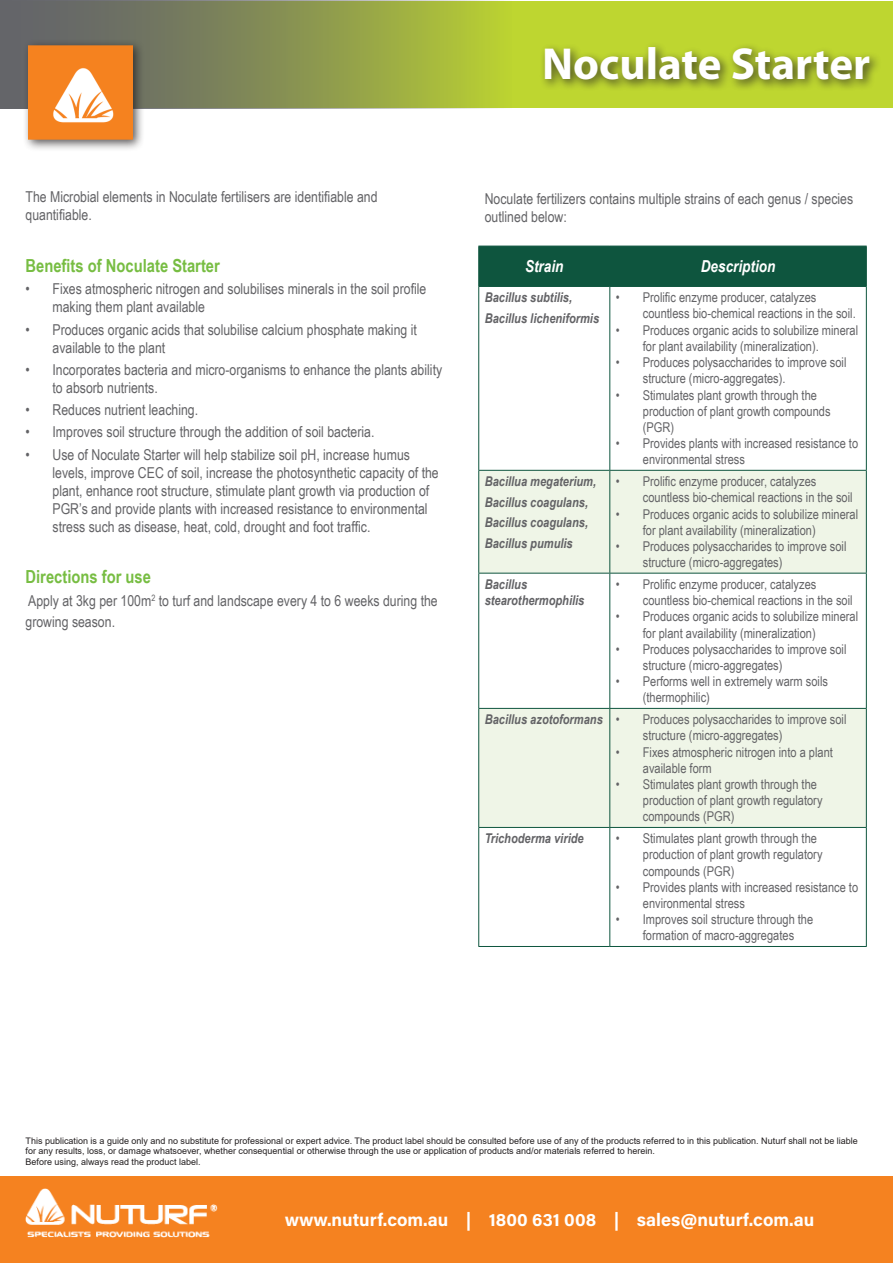
<style>
.page{position:relative;width:893px;height:1263px;background:#fff}
.page>*{position:absolute;margin:0;border:0;box-sizing:border-box;transform-origin:0 0}
.t1{font:700 45px "Myriad Pro";color:#fff}
.t2{font:700 18px "Acumin Pro";color:#fff}
.t3{font:700 18px "Arial Narrow";color:#77bd42}
.t4{font:italic 700 16.5px "Arial Narrow";color:#fff}
.t5{font:15px/18px "Arial Narrow";color:#636366}
.t6{font:13.5px/16.2px "Arial Narrow";color:#636366}
.t7{font:italic 700 13.5px/16.2px "Arial Narrow";color:#636366}
.t8{font:9px/10.8px "Arial";color:#231f20}
</style>
<div class="page">
<div style="left:0;top:1px;width:893px;height:107px;background:#bed630"></div>
<div style="left:0;top:0;width:512px;height:109px;background:linear-gradient(to right,#595770,#b3c936)"></div>
<div style="left:22px;top:39px;width:123px;height:112px;background:#231f20;opacity:.75"></div>
<img style="left:28px;top:45px;width:105px;height:95px">
<div style="left:539px;top:41px;width:343px;height:50px;background:#231f20;opacity:.75"></div>
<div style="left:479px;top:247px;width:387px;height:39px;background:#0e553e"></div>
<div style="left:479px;top:471px;width:387px;height:102px;background:#eff5e7"></div>
<div style="left:479px;top:709px;width:387px;height:118px;background:#eff5e7"></div>
<hr style="left:478px;top:246px;width:132px;height:1px;background:#0e553e">
<hr style="left:478px;top:246px;width:1px;height:40px;background:#0e553e">
<hr style="left:610px;top:246px;width:257px;height:1px;background:#0e553e">
<hr style="left:609px;top:246px;width:1px;height:40px;background:#0e553e">
<hr style="left:866px;top:246px;width:1px;height:40px;background:#0e553e">
<hr style="left:478px;top:286px;width:132px;height:1px;background:#0e553e">
<hr style="left:478px;top:287px;width:1px;height:183px;background:#0e553e">
<hr style="left:610px;top:286px;width:257px;height:1px;background:#0e553e">
<hr style="left:609px;top:287px;width:1px;height:183px;background:#0e553e">
<hr style="left:866px;top:287px;width:1px;height:183px;background:#0e553e">
<hr style="left:478px;top:470px;width:132px;height:1px;background:#0e553e">
<hr style="left:478px;top:471px;width:1px;height:102px;background:#0e553e">
<hr style="left:610px;top:470px;width:257px;height:1px;background:#0e553e">
<hr style="left:609px;top:471px;width:1px;height:102px;background:#0e553e">
<hr style="left:866px;top:471px;width:1px;height:102px;background:#0e553e">
<hr style="left:478px;top:573px;width:132px;height:1px;background:#0e553e">
<hr style="left:478px;top:573px;width:1px;height:135px;background:#0e553e">
<hr style="left:610px;top:573px;width:257px;height:1px;background:#0e553e">
<hr style="left:609px;top:573px;width:1px;height:135px;background:#0e553e">
<hr style="left:866px;top:573px;width:1px;height:135px;background:#0e553e">
<hr style="left:478px;top:708px;width:132px;height:1px;background:#0e553e">
<hr style="left:478px;top:709px;width:1px;height:118px;background:#0e553e">
<hr style="left:610px;top:708px;width:257px;height:1px;background:#0e553e">
<hr style="left:609px;top:709px;width:1px;height:118px;background:#0e553e">
<hr style="left:866px;top:709px;width:1px;height:118px;background:#0e553e">
<hr style="left:478px;top:827px;width:132px;height:1px;background:#0e553e">
<hr style="left:478px;top:828px;width:1px;height:118px;background:#0e553e">
<hr style="left:610px;top:827px;width:257px;height:1px;background:#0e553e">
<hr style="left:609px;top:828px;width:1px;height:118px;background:#0e553e">
<hr style="left:866px;top:828px;width:1px;height:118px;background:#0e553e">
<hr style="left:478px;top:946px;width:132px;height:1px;background:#0e553e">
<hr style="left:610px;top:946px;width:257px;height:1px;background:#0e553e">
<div style="left:0;top:1176px;width:893px;height:87px;background:#f58220"></div>
<img style="left:26px;top:1189px;width:192px;height:48px">
<p class="t1" style="left:542px;top:34px;width:330px">Noculate Starter</p>
<p class="t5" style="left:26px;top:187px;width:354px">The Microbial elements in Noculate fertilisers are identifiable and quantifiable.</p>
<p class="t3" style="left:26px;top:252px;width:196px">Benefits of Noculate Starter</p>
<p class="t5" style="left:53px;top:279px;width:375px;text-indent:-27px">• Fixes atmospheric nitrogen and solubilises minerals in the soil profile making them plant available</p>
<p class="t5" style="left:53px;top:320px;width:366px;text-indent:-27px">• Produces organic acids that solubilise calcium phosphate making it available to the plant</p>
<p class="t5" style="left:53px;top:360px;width:391px;text-indent:-27px">• Incorporates bacteria and micro-organisms to enhance the plants ability to absorb nutrients.</p>
<p class="t5" style="left:26px;top:400px;width:174px">• Reduces nutrient leaching.</p>
<p class="t5" style="left:26px;top:422px;width:351px">• Improves soil structure through the addition of soil bacteria.</p>
<p class="t5" style="left:53px;top:445px;width:388px;text-indent:-27px">• Use of Noculate Starter will help stabilize soil pH, increase humus levels, improve CEC of soil, increase the photosynthetic capacity of the plant, enhance root structure, stimulate plant growth via production of PGR’s and provide plants with increased resistance to environmental stress such as disease, heat, cold, drought and foot traffic.</p>
<p class="t3" style="left:26px;top:563px;width:127px">Directions for use</p>
<p class="t5" style="left:26px;top:589px;width:414px;line-height:21.6px">Apply at 3kg per 100m<sup>2</sup> to turf and landscape every 4 to 6 weeks during the growing season.</p>
<p class="t5" style="left:485px;top:189px;width:370px">Noculate fertilizers contains multiple strains of each genus / species outlined below:</p>
<p class="t4" style="left:525px;top:254px;width:40px">Strain</p>
<p class="t4" style="left:701px;top:254px;width:76px">Description</p>
<p class="t7" style="left:485px;top:289px;width:89px">Bacillus subtilis,</p>
<p class="t7" style="left:485px;top:309px;width:116px">Bacillus licheniformis</p>
<p class="t6" style="left:643px;top:289px;width:214px;text-indent:-27px">• Prolific enzyme producer, catalyzes countless bio-chemical reactions in the soil.</p>
<p class="t6" style="left:643px;top:321px;width:217px;text-indent:-27px">• Produces organic acids to solubilize mineral for plant availability (mineralization).</p>
<p class="t6" style="left:643px;top:354px;width:205px;text-indent:-27px">• Produces polysaccharides to improve soil structure (micro-aggregates).</p>
<p class="t6" style="left:643px;top:386px;width:189px;text-indent:-27px">• Stimulates plant growth through the production of plant growth compounds (PGR)</p>
<p class="t6" style="left:643px;top:435px;width:217px;text-indent:-27px">• Provides plants with increased resistance to environmental stress</p>
<p class="t7" style="left:485px;top:473px;width:113px">Bacillua megaterium,</p>
<p class="t7" style="left:485px;top:493px;width:105px">Bacillus coagulans,</p>
<p class="t7" style="left:485px;top:513px;width:105px">Bacillus coagulans,</p>
<p class="t7" style="left:485px;top:534px;width:89px">Bacillus pumulis</p>
<p class="t6" style="left:643px;top:473px;width:211px;text-indent:-27px">• Prolific enzyme producer, catalyzes countless bio-chemical reactions in the soil</p>
<p class="t6" style="left:643px;top:505px;width:217px;text-indent:-27px">• Produces organic acids to solubilize mineral for plant availability (mineralization)</p>
<p class="t6" style="left:643px;top:538px;width:205px;text-indent:-27px">• Produces polysaccharides to improve soil structure (micro-aggregates)</p>
<p class="t7" style="left:485px;top:575px;width:101px">Bacillus stearothermophilis</p>
<p class="t6" style="left:643px;top:576px;width:211px;text-indent:-27px">• Prolific enzyme producer, catalyzes countless bio-chemical reactions in the soil</p>
<p class="t6" style="left:643px;top:608px;width:217px;text-indent:-27px">• Produces organic acids to solubilize mineral for plant availability (mineralization)</p>
<p class="t6" style="left:643px;top:640px;width:205px;text-indent:-27px">• Produces polysaccharides to improve soil structure (micro-aggregates)</p>
<p class="t6" style="left:643px;top:673px;width:187px;text-indent:-27px">• Performs well in extremely warm soils (thermophilic)</p>
<p class="t7" style="left:485px;top:711px;width:120px">Bacillus azotoformans</p>
<p class="t6" style="left:643px;top:711px;width:205px;text-indent:-27px">• Produces polysaccharides to improve soil structure (micro-aggregates)</p>
<p class="t6" style="left:643px;top:743px;width:192px;text-indent:-27px">• Fixes atmospheric nitrogen into a plant available form</p>
<p class="t6" style="left:643px;top:776px;width:181px;text-indent:-27px">• Stimulates plant growth through the production of plant growth regulatory compounds (PGR)</p>
<p class="t7" style="left:485px;top:830px;width:100px">Trichoderma viride</p>
<p class="t6" style="left:643px;top:830px;width:181px;text-indent:-27px">• Stimulates plant growth through the production of plant growth regulatory compounds (PGR)</p>
<p class="t6" style="left:643px;top:878px;width:217px;text-indent:-27px">• Provides plants with increased resistance to environmental stress</p>
<p class="t6" style="left:616px;top:911px;width:199px;text-align:center">• Improves soil structure through the formation of macro-aggregates</p>
<p class="t8" style="left:26px;top:1135px;width:834px">This publication is a guide only and no substitute for professional or expert advice. The product label should be consulted before use of any of the products referred to in this publication. Nuturf shall not be liable for any results, loss, or damage whatsoever, whether consequential or otherwise through the use or application of products and/or materials referred to herein.</p>
<p class="t8" style="left:26px;top:1156px;width:177px">Before using, always read the product label.</p>
<p class="t2" style="left:285px;top:1207px;width:531px">www.nuturf.com.au | 1800 631 008 | sales@nuturf.com.au</p>
</div>
